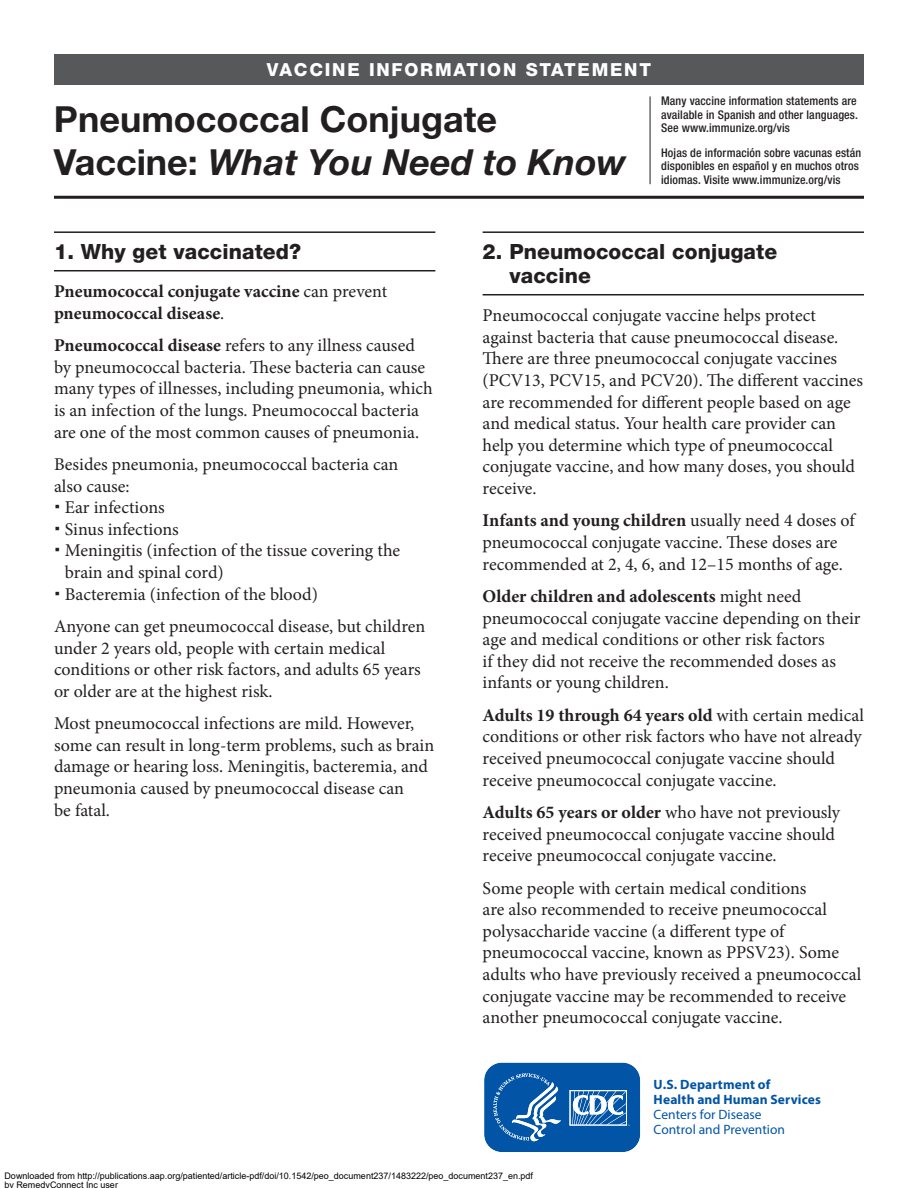
<style>
.page{position:relative;width:918px;height:1188px;background:#fff}
.page>*{position:absolute;margin:0;border:0;box-sizing:border-box;transform-origin:0 0}
.t1{font:700 36px/43.2px "Helvetica Neue LT Std";color:#231f20}
.t2{font:800 21px/24px "Helvetica Neue LT Std";letter-spacing:.005em;color:#231f20}
.t3{font:18px/21.6px "Minion Pro";color:#231f20}
.t4{font:700 18px/21.6px "Minion Pro";color:#231f20}
.t5{font:800 18px "Helvetica Neue LT Std";letter-spacing:.1em;color:#fff}
.t6{font:700 13.5px/15px "Myriad Pro";letter-spacing:.01em;color:#0154a6}
.t7{font:13.5px/15px "Myriad Pro";color:#0154a6}
.t8{font:500 condensed 12px/13.5px "Helvetica Neue LT Std";letter-spacing:.01em;color:#231f20;text-align:justify}
.t9{font:9px/9px "Arial";color:#000}
.s1{font-style:italic}
.s2{font-weight:400}
.s3{font-weight:700}
</style>
<div class="page">
<div style="left:54px;top:54px;width:810px;height:31px;background:#57585a"></div>
<hr style="left:650px;top:96px;width:1px;height:88px;background:#231f20">
<hr style="left:54px;top:196px;width:810px;height:3px;background:#231f20">
<svg style="left:484px;top:1062px;width:157px;height:90px;background:#296fb4"></svg>
<hr style="left:54px;top:270px;width:381px;height:1px;background:#231f20">
<hr style="left:54px;top:231px;width:381px;height:2px;background:#231f20">
<hr style="left:483px;top:294px;width:381px;height:1px;background:#231f20">
<hr style="left:483px;top:231px;width:381px;height:2px;background:#231f20">
<p class="t5" style="left:267px;top:59px;width:386px">VACCINE INFORMATION STATEMENT</p>
<h2 class="t1" style="left:54px;top:96px;width:574px">Pneumococcal Conjugate<br>Vaccine: <span class="s1">What You Need to Know</span></h2>
<p class="t8" style="left:661px;top:94px;width:198px">Many vaccine information statements are available in Spanish and other languages.<br>See www.immunize.org/vis</p>
<p class="t8" style="left:661px;top:146px;width:202px;text-align:left">Hojas de información sobre vacunas están disponibles en español y en muchos otros idiomas. Visite www.immunize.org/vis</p>
<h3 class="t2" style="left:54px;top:239px;width:249px">1. Why get vaccinated?</h3>
<p class="t4" style="left:54px;top:280px;width:335px">Pneumococcal conjugate vaccine <span class="s2">can prevent </span>pneumococcal disease<span class="s2">.</span></p>
<p class="t3" style="left:54px;top:335px;width:380px"><span class="s3">Pneumococcal disease</span> refers to any illness caused by pneumococcal bacteria. These bacteria can cause many types of illnesses, including pneumonia, which is an infection of the lungs. Pneumococcal bacteria are one of the most common causes of pneumonia.</p>
<p class="t3" style="left:54px;top:453px;width:346px">Besides pneumonia, pneumococcal bacteria can also cause:</p>
<p class="t3" style="left:65px;top:497px;width:101px">Ear infections</p>
<p class="t3" style="left:65px;top:518px;width:115px">Sinus infections</p>
<p class="t3" style="left:65px;top:540px;width:337px">Meningitis (infection of the tissue covering the brain and spinal cord)</p>
<p class="t3" style="left:65px;top:583px;width:255px">Bacteremia (infection of the blood)</p>
<p class="t3" style="left:54px;top:615px;width:373px">Anyone can get pneumococcal disease, but children under 2 years old, people with certain medical conditions or other risk factors, and adults 65 years or older are at the highest risk.</p>
<p class="t3" style="left:54px;top:713px;width:382px">Most pneumococcal infections are mild. However, some can result in long-term problems, such as brain damage or hearing loss. Meningitis, bacteremia, and pneumonia caused by pneumococcal disease can<br>be fatal.</p>
<h3 class="t2" style="left:509px;top:239px;width:269px;text-indent:-27px">2. Pneumococcal conjugate vaccine</h3>
<p class="t3" style="left:483px;top:305px;width:382px">Pneumococcal conjugate vaccine helps protect against bacteria that cause pneumococcal disease.<br>There are three pneumococcal conjugate vaccines (PCV13, PCV15, and PCV20). The different vaccines are recommended for different people based on age and medical status. Your health care provider can help you determine which type of pneumococcal conjugate vaccine, and how many doses, you should receive.</p>
<p class="t3" style="left:483px;top:510px;width:374px"><span class="s3">Infants and young children</span> usually need 4 doses of pneumococcal conjugate vaccine. These doses are recommended at 2, 4, 6, and 12–15 months of age.</p>
<p class="t3" style="left:483px;top:585px;width:379px"><span class="s3">Older children and adolescents</span> might need pneumococcal conjugate vaccine depending on their age and medical conditions or other risk factors<br>if they did not receive the recommended doses as infants or young children.</p>
<p class="t3" style="left:483px;top:704px;width:383px"><span class="s3">Adults 19 through 64 years old</span> with certain medical conditions or other risk factors who have not already received pneumococcal conjugate vaccine should receive pneumococcal conjugate vaccine.</p>
<p class="t3" style="left:483px;top:801px;width:359px"><span class="s3">Adults 65 years or older</span> who have not previously received pneumococcal conjugate vaccine should receive pneumococcal conjugate vaccine.</p>
<p class="t3" style="left:483px;top:877px;width:380px">Some people with certain medical conditions<br>are also recommended to receive pneumococcal polysaccharide vaccine (a different type of pneumococcal vaccine, known as PPSV23). Some adults who have previously received a pneumococcal conjugate vaccine may be recommended to receive another pneumococcal conjugate vaccine.</p>
<p class="t6" style="left:654px;top:1077px;width:169px">U.S. Department of<br>Health and Human Services</p>
<p class="t7" style="left:654px;top:1107px;width:133px">Centers for Disease<br>Control and Prevention</p>
<p class="t9" style="left:4px;top:1172px;width:530px">Downloaded from http://publications.aap.org/patiented/article-pdf/doi/10.1542/peo_document237/1483222/peo_document237_en.pdf by RemedyConnect Inc user</p>
</div>
